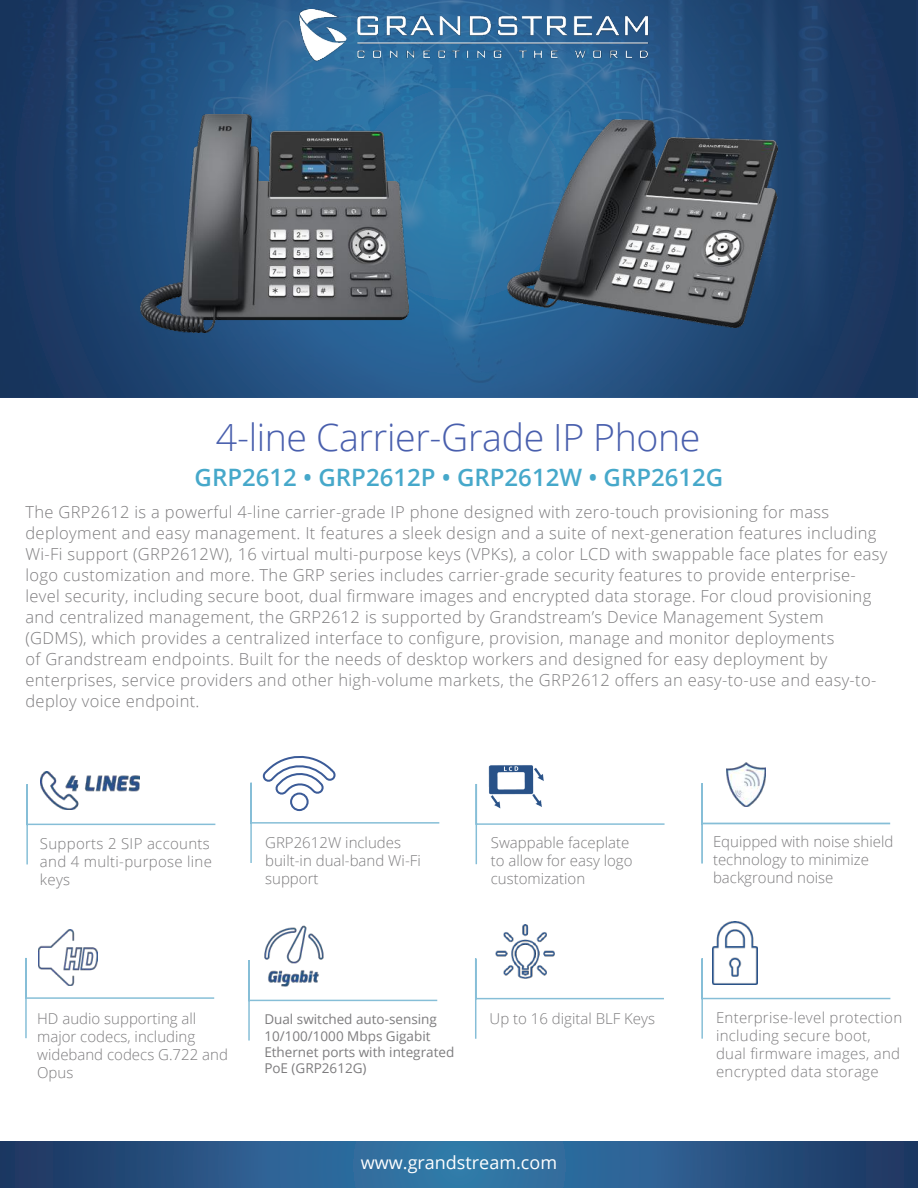
<style>
.page{position:relative;width:918px;height:1188px;background:#fff}
.page>*{position:absolute;margin:0;border:0;box-sizing:border-box;transform-origin:0 0}
.t1{font:300 37.5px "Open Sans";letter-spacing:-.01em;color:#495fad}
.t2{font:600 24px "Open Sans";color:#46a8ca}
.t3{font:18px "Open Sans";color:#fff}
.t4{font:300 16.5px/21px "Open Sans";letter-spacing:.02em;color:#7d7c7e}
.t5{font:300 15px/18px "Open Sans";color:#7d7c7e}
.t6{font:300 15px/18px "Open Sans";letter-spacing:.02em;color:#7d7c7e}
.t7{font:13.5px/16.2px "Open Sans";color:#7d7c7e}
</style>
<div class="page">
<img style="left:0;top:0;width:916px;height:396px">
<img style="left:291px;top:10px;width:362px;height:53px">
<svg style="left:0;top:1142px;width:918px;height:46px;background:#295988"></svg>
<svg style="left:250px;top:756px;width:190px;height:107px"></svg>
<svg style="left:25px;top:956px;width:190px;height:83px"></svg>
<img style="left:39px;top:929px;width:59px;height:56px">
<svg style="left:475px;top:958px;width:189px;height:81px"></svg>
<img style="left:495px;top:924px;width:59px;height:55px">
<svg style="left:701px;top:957px;width:190px;height:82px"></svg>
<img style="left:713px;top:922px;width:45px;height:62px">
<img style="left:140px;top:114px;width:269px;height:219px">
<svg style="left:26px;top:783px;width:190px;height:82px"></svg>
<img style="left:41px;top:772px;width:99px;height:37px">
<svg style="left:475px;top:784px;width:190px;height:81px"></svg>
<img style="left:485px;top:765px;width:62px;height:46px">
<img style="left:508px;top:120px;width:270px;height:207px">
<svg style="left:701px;top:782px;width:190px;height:82px"></svg>
<img style="left:727px;top:763px;width:38px;height:43px">
<svg style="left:248px;top:960px;width:190px;height:81px"></svg>
<img style="left:263px;top:925px;width:61px;height:61px">
<h1 class="t1" style="left:216px;top:412px;width:486px">4-line Carrier-Grade IP Phone</h1>
<h2 class="t2" style="left:195px;top:461px;width:530px">GRP2612 • GRP2612P • GRP2612W • GRP2612G</h2>
<p class="t4" style="left:26px;top:501px;width:864px">The GRP2612 is a powerful 4-line carrier-grade IP phone designed with zero-touch provisioning for mass deployment and easy management. It features a sleek design and a suite of next-generation features including Wi-Fi support (GRP2612W), 16 virtual multi-purpose keys (VPKs), a color LCD with swappable face plates for easy logo customization and more. The GRP series includes carrier-grade security features to provide enterprise&shy;level security, including secure boot, dual firmware images and encrypted data storage. For cloud provisioning and centralized management, the GRP2612 is supported by Grandstream’s Device Management System (GDMS), which provides a centralized interface to configure, provision, manage and monitor deployments<br>of Grandstream endpoints. Built for the needs of desktop workers and designed for easy deployment by enterprises, service providers and other high-volume markets, the GRP2612 offers an easy-to-use and easy-to&shy;deploy voice endpoint.</p>
<p class="t6" style="left:40px;top:834px;width:174px">Supports 2 SIP accounts and 4 multi-purpose line keys</p>
<p class="t5" style="left:491px;top:833px;width:143px">Swappable faceplate to allow for easy logo customization</p>
<p class="t5" style="left:713px;top:832px;width:182px">Equipped with noise shield technology to minimize background noise</p>
<p class="t5" style="left:265px;top:833px;width:157px">GRP2612W includes built-in dual-band Wi-Fi support</p>
<p class="t5" style="left:37px;top:1009px;width:192px">HD audio supporting all major codecs, including wideband codecs G.722 and<br>Opus</p>
<p class="t5" style="left:490px;top:1009px;width:167px">Up to 16 digital BLF Keys</p>
<p class="t6" style="left:716px;top:1008px;width:188px">Enterprise-level protection including secure boot, dual firmware images, and encrypted data storage</p>
<p class="t7" style="left:264px;top:1011px;width:191px">Dual switched auto-sensing<br>10/100/1000 Mbps Gigabit<br>Ethernet ports with integrated<br>PoE (GRP2612G)</p>
<p class="t3" style="left:361px;top:1151px;width:198px">www.grandstream.com</p>
</div>
